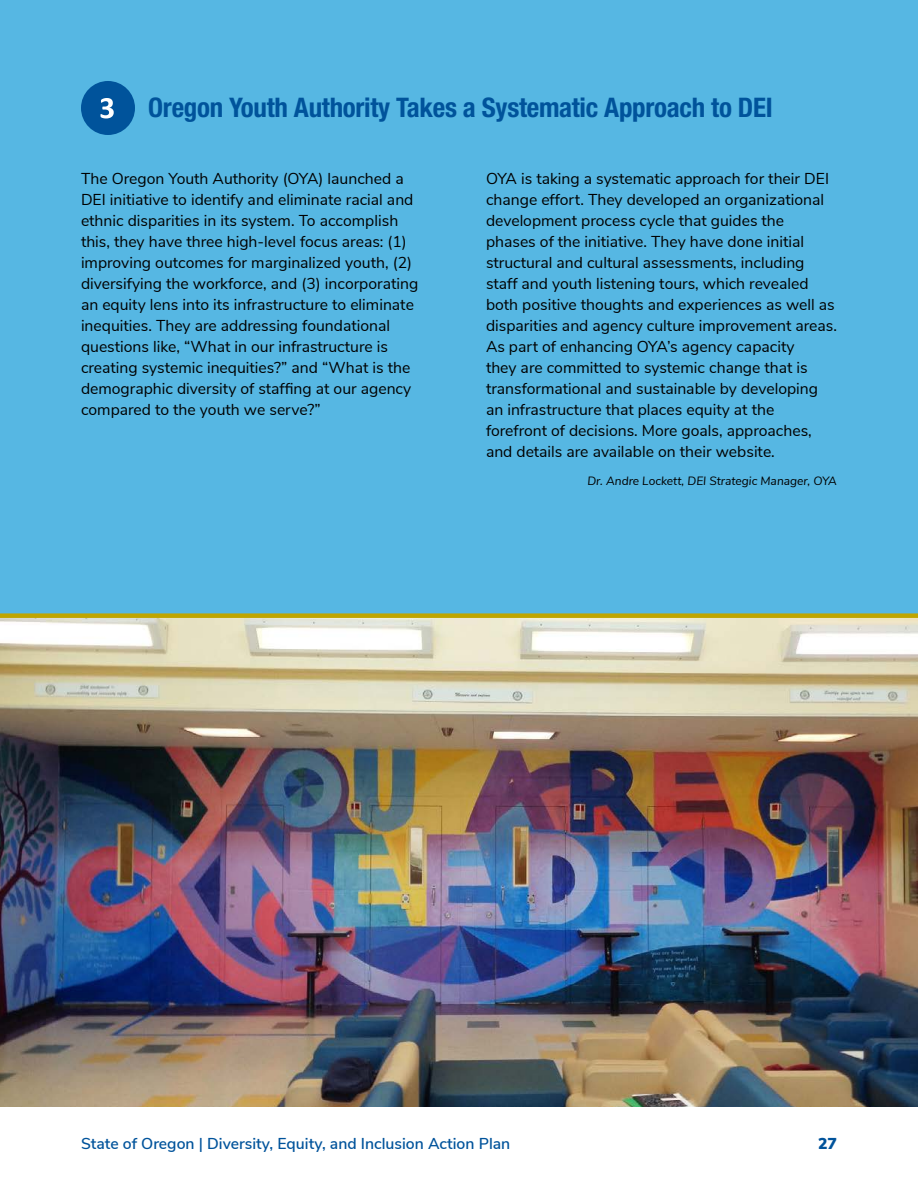
<style>
.page{position:relative;width:918px;height:1188px;background:#fff}
.page>*{position:absolute;margin:0;border:0;box-sizing:border-box;transform-origin:0 0}
.Heading_2{font:700 condensed 27px "Helvetica Neue LT Std";letter-spacing:-.01em;color:#00539b}
.Body{font:15.75px/21px "Nunito Sans";color:#000}
.t1{font:600 15.75px "Nunito Sans";color:#00539b}
.t2{font:900 15.75px "Nunito Sans";color:#00539b}
.Source{font:italic 12px "Nunito Sans";color:#000}
</style>
<div class="page">
<div style="left:0;top:0;width:918px;height:1107px;background:#56b7e3"></div>
<img style="left:0;top:618px;width:918px;height:489px">
<div style="left:81px;top:81px;width:54px;height:54px;background:#00539b;border-radius:50%"></div>
<svg style="left:101px;top:98px;width:13px;height:20px"></svg>
<div style="left:0;top:613px;width:918px;height:5px;background:#bfa500"></div>
<p class="Heading_2" style="left:148px;top:91px;width:626px">Oregon Youth Authority Takes a Systematic Approach to DEI</p>
<p class="Body" style="left:81px;top:167px;width:339px">The Oregon Youth Authority (OYA) launched a DEI initiative to identify and eliminate racial and ethnic disparities in its system. To accomplish this, they have three high-level focus areas: (1) improving outcomes for marginalized youth, (2) diversifying the workforce, and (3) incorporating an equity lens into its infrastructure to eliminate inequities. They are addressing foundational questions like, “What in our infrastructure is creating systemic inequities?” and “What is the demographic diversity of staffing at our agency compared to the youth we serve?”</p>
<p class="Body" style="left:486px;top:167px;width:353px">OYA is taking a systematic approach for their DEI change effort. They developed an organizational development process cycle that guides the phases of the initiative. They have done initial structural and cultural assessments, including staff and youth listening tours, which revealed both positive thoughts and experiences as well as disparities and agency culture improvement areas.<br>As part of enhancing OYA’s agency capacity<br>they are committed to systemic change that is transformational and sustainable by developing an infrastructure that places equity at the forefront of decisions. More goals, approaches, and details are available on their website.</p>
<p class="Source" style="left:587px;top:472px;width:251px">Dr. Andre Lockett, DEI Strategic Manager, OYA</p>
<p class="t1" style="left:81px;top:1132px;width:431px">State of Oregon | Diversity, Equity, and Inclusion Action Plan</p>
<p class="t2" style="left:818px;top:1132px;width:20px">27</p>
</div>
